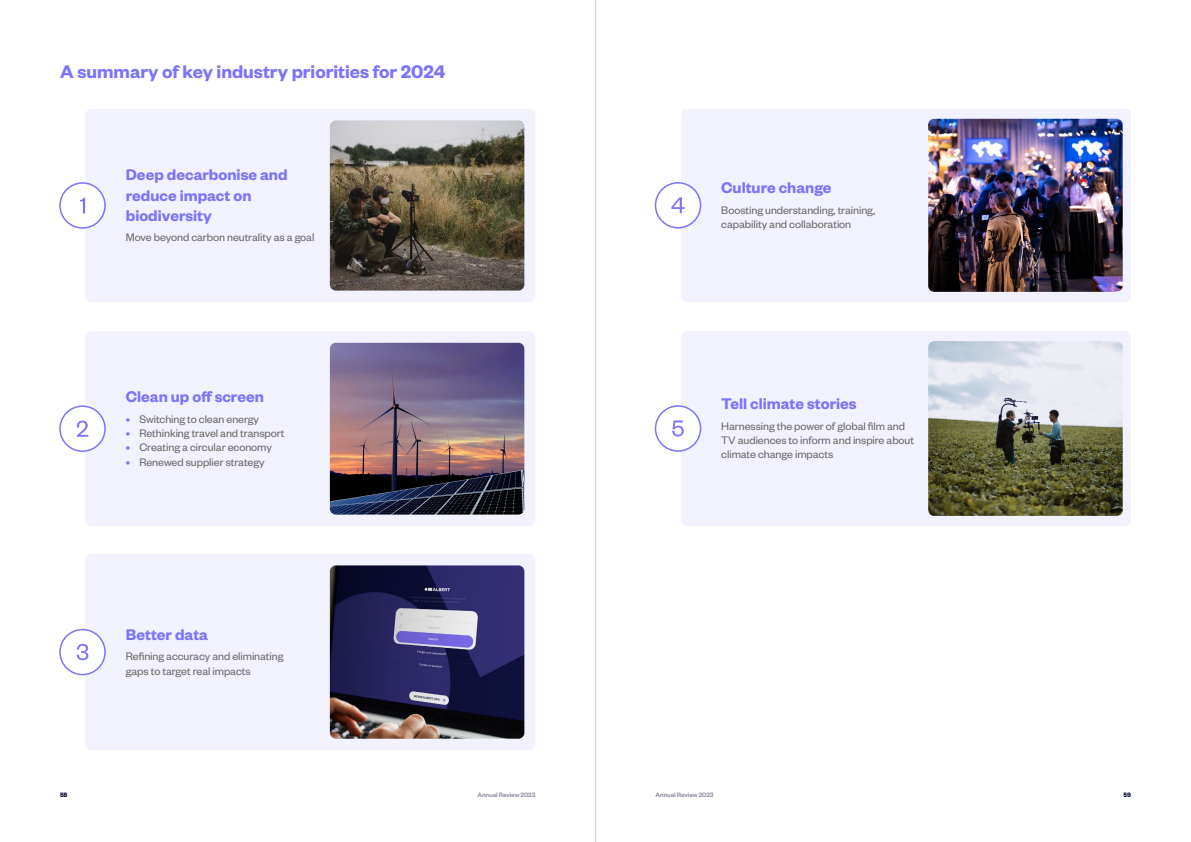
<style>
.page{position:relative;width:1191px;height:842px;background:#fff}
.page>*{position:absolute;margin:0;border:0;box-sizing:border-box;transform-origin:0 0}
.t1{font:600 20px "Founders Grotesk";color:#7b73fa}
.t2{font:600 17px/20.4px "Founders Grotesk";color:#7b73fa}
.t3{font:12px/14.4px "Founders Grotesk";letter-spacing:-.005em;color:#666}
.t4{font:500 7px "Founders Grotesk";letter-spacing:-.01em;color:#86899d}
.t5{font:700 7px "Founders Grotesk";color:#0d133b}
.s1{font-weight:500;color:#7b73fa}
</style>
<div class="page">
<hr style="left:595px;top:0;width:1px;height:842px;background:#ccc">
<div style="left:85px;top:109px;width:450px;height:193px;background:#f2f1fe;border-radius:6px"></div>
<div style="left:60px;top:183px;width:45px;height:45px;background:#fff;border-radius:50%"></div>
<div style="left:59px;top:182px;width:47px;height:47px;border:2px solid #7b73fa;border-radius:50%"></div>
<svg style="left:80px;top:198px;width:5px;height:15px"></svg>
<img style="left:330px;top:120px;width:194px;height:171px">
<div style="left:85px;top:331px;width:450px;height:195px;background:#f2f1fe;border-radius:6px"></div>
<div style="left:60px;top:406px;width:45px;height:45px;background:#fff;border-radius:50%"></div>
<div style="left:59px;top:405px;width:47px;height:47px;border:2px solid #7b73fa;border-radius:50%"></div>
<svg style="left:77px;top:421px;width:11px;height:16px"></svg>
<img style="left:330px;top:343px;width:194px;height:172px">
<div style="left:85px;top:554px;width:450px;height:196px;background:#f2f1fe;border-radius:6px"></div>
<div style="left:60px;top:629px;width:45px;height:45px;background:#fff;border-radius:50%"></div>
<div style="left:59px;top:629px;width:47px;height:46px;border:2px solid #7b73fa;border-radius:50%"></div>
<svg style="left:77px;top:644px;width:11px;height:16px"></svg>
<img style="left:330px;top:565px;width:194px;height:174px">
<div style="left:681px;top:109px;width:450px;height:193px;background:#f2f1fe;border-radius:6px"></div>
<div style="left:655px;top:183px;width:45px;height:45px;background:#fff;border-radius:50%"></div>
<div style="left:655px;top:182px;width:46px;height:47px;border:2px solid #7b73fa;border-radius:50%"></div>
<svg style="left:671px;top:197px;width:13px;height:16px"></svg>
<img style="left:928px;top:119px;width:194px;height:173px">
<div style="left:681px;top:331px;width:450px;height:195px;background:#f2f1fe;border-radius:6px"></div>
<div style="left:655px;top:406px;width:45px;height:45px;background:#fff;border-radius:50%"></div>
<div style="left:655px;top:405px;width:46px;height:47px;border:2px solid #7b73fa;border-radius:50%"></div>
<svg style="left:672px;top:420px;width:12px;height:16px"></svg>
<img style="left:928px;top:341px;width:194px;height:175px">
<h1 class="t1" style="left:60px;top:59px;width:386px">A summary of key industry priorities for 2024</h1>
<h2 class="t2" style="left:126px;top:164px;width:163px">Deep decarbonise and reduce impact on biodiversity</h2>
<p class="t3" style="left:126px;top:230px;width:190px">Move beyond carbon neutrality as a goal</p>
<h2 class="t2" style="left:126px;top:386px;width:140px">Clean up off screen</h2>
<p class="t3" style="left:126px;top:411px;width:135px"><span class="s1">•</span> Switching to clean energy</p>
<p class="t3" style="left:126px;top:425px;width:160px"><span class="s1">•</span> Rethinking travel and transport</p>
<p class="t3" style="left:126px;top:440px;width:148px"><span class="s1">•</span> Creating a circular economy</p>
<p class="t3" style="left:126px;top:454px;width:140px"><span class="s1">•</span> Renewed supplier strategy</p>
<h2 class="t2" style="left:126px;top:623px;width:84px">Better data</h2>
<p class="t3" style="left:126px;top:649px;width:159px">Refining accuracy and eliminating gaps to target real impacts</p>
<h2 class="t2" style="left:721px;top:177px;width:112px">Culture change</h2>
<p class="t3" style="left:721px;top:202px;width:155px">Boosting understanding, training, capability and collaboration</p>
<h2 class="t2" style="left:721px;top:393px;width:137px">Tell climate stories</h2>
<p class="t3" style="left:721px;top:418px;width:194px">Harnessing the power of global film and<br>TV audiences to inform and inspire about climate change impacts</p>
<p class="t5" style="left:60px;top:790px;width:9px">58</p>
<p class="t4" style="left:477px;top:790px;width:60px">Annual Review 2023</p>
<p class="t4" style="left:655px;top:790px;width:60px">Annual Review 2023</p>
<p class="t5" style="left:1123px;top:790px;width:9px">59</p>
</div>
